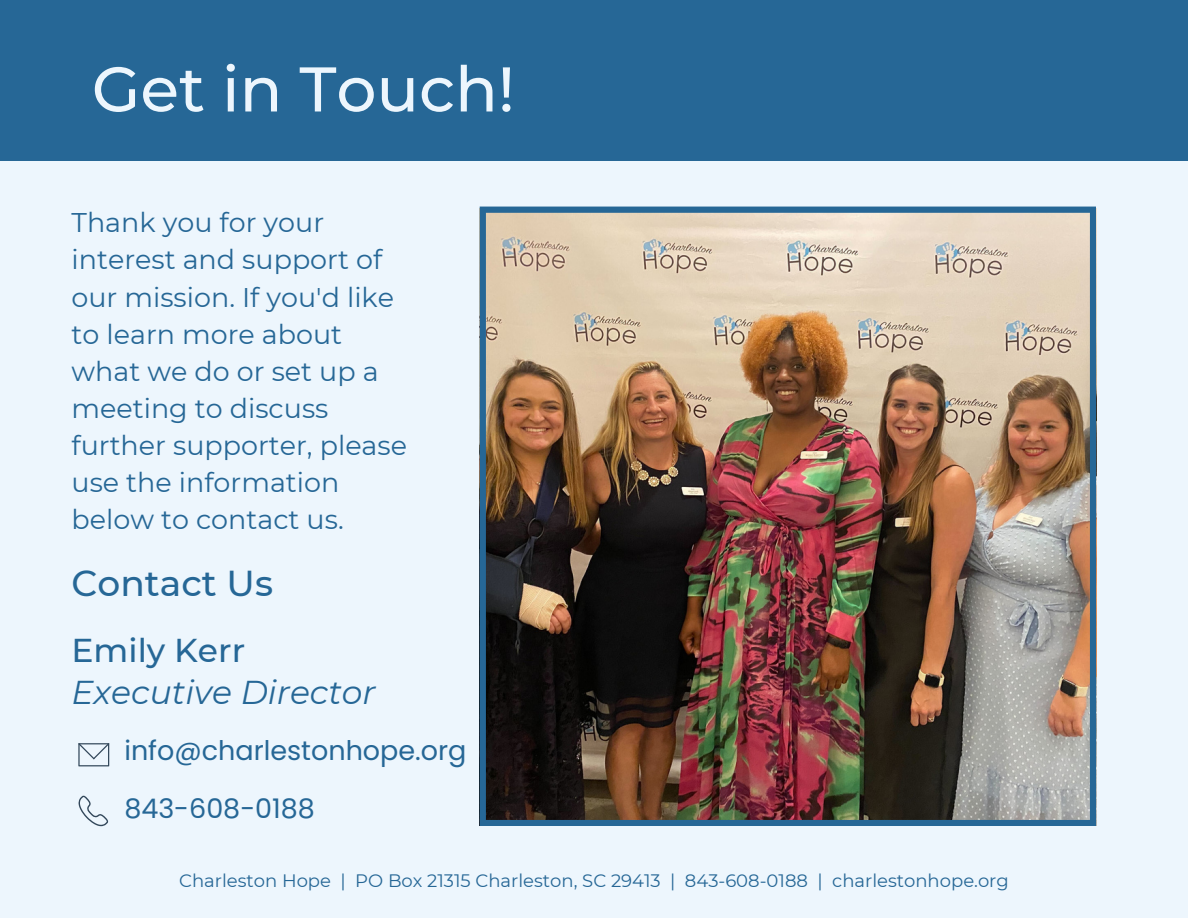
<style>
.page{position:relative;width:1188px;height:918px;background:#edf6fd}
.page>*{position:absolute;margin:0;border:0;box-sizing:border-box;transform-origin:0 0}
.t1{font:500 63px "Montserrat";color:#edf6fd}
.t2{font:500 36px "Montserrat";color:#266796}
.t3{font:italic 33px/41.7px "Montserrat";color:#266796}
.t4{font:27px/37.2px "Montserrat";color:#266796}
.t5{font:27px/58.5px "Poppins";color:#266796}
.t6{font:18px "Montserrat";color:#266796}
.s1{font-weight:500;font-style:normal}
</style>
<div class="page">
<div style="left:0;top:0;width:1188px;height:161px;background:#266796"></div>
<svg style="left:78px;top:743px;width:31px;height:23px"></svg>
<svg style="left:78px;top:795px;width:31px;height:31px"></svg>
<img style="left:480px;top:207px;width:616px;height:619px">
<p class="t1" style="left:92px;top:51px;width:425px">Get in Touch!</p>
<h4 class="t4" style="left:72px;top:204px;width:337px">Thank you for your interest and support of our mission. If you'd like to learn more about what we do or set up a meeting to discuss further supporter, please use the information below to contact us.</h4>
<h2 class="t2" style="left:72px;top:561px;width:203px">Contact Us</h2>
<h3 class="t3" style="left:72px;top:630px;width:306px"><span class="s1">Emily Kerr<br></span>Executive Director</h3>
<h1 class="t5" style="left:124px;top:721px;width:344px">info@charlestonhope.org<br>843-608-0188</h1>
<p class="t6" style="left:179px;top:870px;width:831px">Charleston Hope | PO Box 21315 Charleston, SC 29413 | 843-608-0188 | charlestonhope.org</p>
</div>
